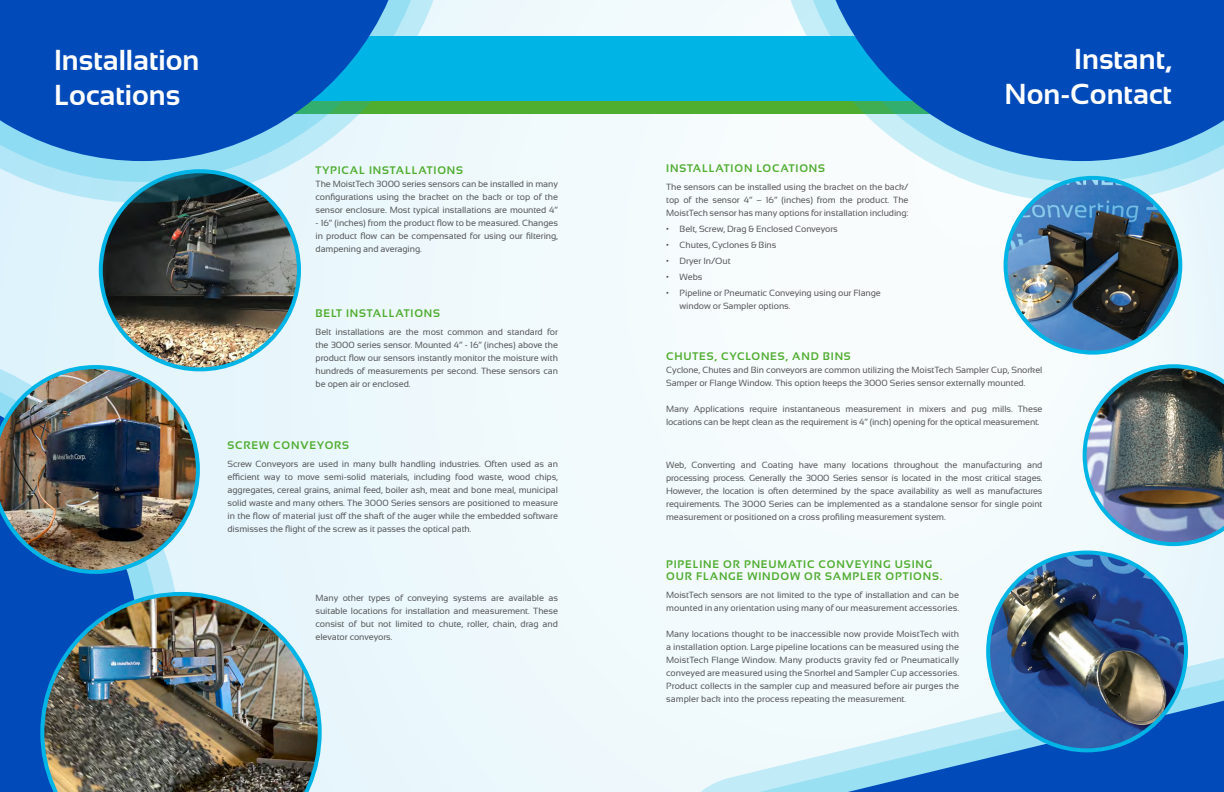
<style>
.page{position:relative;width:1224px;height:792px;background:#f1fafd}
.page>*{position:absolute;margin:0;border:0;box-sizing:border-box;transform-origin:0 0}
.t1{font:700 28.9px/34.6px "Sansation";color:#fff;text-align:right}
.t2{font:700 11px/12px "Sansation";letter-spacing:.075em;color:#4fad2f}
.t3{font:9px/13px "Sansation";letter-spacing:-.01em;color:#57585a;text-align:justify}
</style>
<div class="page">
<svg style="left:986px;top:649px;width:238px;height:21px"></svg>
<svg style="left:701px;top:670px;width:523px;height:122px"></svg>
<svg style="left:712px;top:691px;width:512px;height:101px"></svg>
<svg style="left:0;top:337px;width:184px;height:255px;fill:#e1f4fb"></svg>
<svg style="left:0;top:358px;width:163px;height:234px;fill:#e0f4fb"></svg>
<div style="left:0;top:574px;width:142px;height:218px;background:#004aba"></div>
<img style="left:0;top:365px;width:200px;height:209px">
<img style="left:40px;top:592px;width:282px;height:200px">
<img style="left:101px;top:171px;width:198px;height:198px;border-radius:99px">
<div style="left:154px;top:36px;width:1070px;height:72px;background:#00b5e6"></div>
<div style="left:104px;top:102px;width:1120px;height:12px;background:#4fad2f"></div>
<svg style="left:0;top:0;width:453px;height:203px"></svg>
<svg style="left:0;top:0;width:432px;height:182px"></svg>
<svg style="left:0;top:0;width:411px;height:161px;background:#1f6dc4"></svg>
<svg style="left:771px;top:0;width:453px;height:203px"></svg>
<svg style="left:792px;top:0;width:432px;height:182px"></svg>
<svg style="left:813px;top:0;width:411px;height:161px;background:#216dc4"></svg>
<img style="left:1083px;top:364px;width:141px;height:182px">
<img style="left:988px;top:553px;width:198px;height:197px;border-radius:99px">
<div style="left:986px;top:551px;width:202px;height:201px;border:4px solid #00b5e6;border-radius:50%"></div>
<img style="left:1006px;top:178px;width:174px;height:175px;border-radius:87px">
<div style="left:1004px;top:176px;width:178px;height:179px;border:4px solid #00b5e6;border-radius:50%"></div>
<h1 class="t1" style="left:54px;top:43px;width:147px;text-align:left">Installation<br>Locations</h1>
<p class="t2" style="left:316px;top:164px;width:149px">TYPICAL INSTALLATIONS</p>
<p class="t3" style="left:316px;top:178px;width:244px">The MoistTech 3000 series sensors can be installed in many configurations using the bracket on the back or top of the sensor enclosure. Most typical installations are mounted 4”</p>
<p class="t3" style="left:316px;top:217px;width:244px">- 16” (inches) from the product flow to be measured. Changes in product flow can be compensated for using our filtering, dampening and averaging.</p>
<p class="t2" style="left:316px;top:308px;width:126px">BELT INSTALLATIONS</p>
<p class="t3" style="left:316px;top:325px;width:244px">Belt installations are the most common and standard for the 3000 series sensor. Mounted 4” - 16” (inches) above the product flow our sensors instantly monitor the moisture with hundreds of measurements per second. These sensors can be open air or enclosed.</p>
<p class="t2" style="left:228px;top:439px;width:123px">SCREW CONVEYORS</p>
<p class="t3" style="left:228px;top:457px;width:332px">Screw Conveyors are used in many bulk handling industries. Often used as an efficient way to move semi-solid materials, including food waste, wood chips, aggregates, cereal grains, animal feed, boiler ash, meat and bone meal, municipal solid waste and many others. The 3000 Series sensors are positioned to measure in the flow of material just off the shaft of the auger while the embedded software dismisses the flight of the screw as it passes the optical path.</p>
<p class="t3" style="left:316px;top:591px;width:244px">Many other types of conveying systems are available as suitable locations for installation and measurement. These consist of but not limited to chute, roller, chain, drag and elevator conveyors.</p>
<p class="t2" style="left:666px;top:162px;width:160px">INSTALLATION LOCATIONS</p>
<p class="t3" style="left:666px;top:180px;width:244px">The sensors can be installed using the bracket on the back/ top of the sensor 4” – 16” (inches) from the product. The MoistTech sensor has many options for installation including:</p>
<p class="t3" style="left:666px;top:222px;width:173px">• Belt, Screw, Drag &amp; Enclosed Conveyors</p>
<p class="t3" style="left:666px;top:238px;width:112px">• Chutes, Cyclones &amp; Bins</p>
<p class="t3" style="left:666px;top:254px;width:66px">• Dryer In/Out</p>
<p class="t3" style="left:666px;top:270px;width:38px">• Webs</p>
<p class="t3" style="left:680px;top:286px;width:203px;text-indent:-14px">• Pipeline or Pneumatic Conveying using our Flange window or Sampler options.</p>
<h1 class="t1" style="left:1005px;top:42px;width:169px">Instant,<br>Non-Contact</h1>
<p class="t2" style="left:666px;top:350px;width:186px">CHUTES, CYCLONES, AND BINS</p>
<p class="t3" style="left:666px;top:363px;width:378px">Cyclone, Chutes and Bin conveyors are common utilizing the MoistTech Sampler Cup, Snorkel<br>Samper or Flange Window. This option keeps the 3000 Series sensor externally mounted.</p>
<p class="t3" style="left:666px;top:402px;width:378px">Many Applications require instantaneous measurement in mixers and pug mills. These locations can be kept clean as the requirement is 4” (inch) opening for the optical measurement.</p>
<p class="t3" style="left:666px;top:458px;width:378px">Web, Converting and Coating have many locations throughout the manufacturing and processing process. Generally the 3000 Series sensor is located in the most critical stages.<br>However, the location is often determined by the space availability as well as manufactures requirements. The 3000 Series can be implemented as a standalone sensor for single point measurement or positioned on a cross profiling measurement system.</p>
<p class="t2" style="left:666px;top:558px;width:278px">PIPELINE OR PNEUMATIC CONVEYING USING<br>OUR FLANGE WINDOW OR SAMPLER OPTIONS.</p>
<p class="t3" style="left:666px;top:588px;width:294px">MoistTech sensors are not limited to the type of installation and can be mounted in any orientation using many of our measurement accessories.</p>
<p class="t3" style="left:666px;top:627px;width:294px">Many locations thought to be inaccessible now provide MoistTech with a installation option. Large pipeline locations can be measured using the MoistTech Flange Window. Many products gravity fed or Pneumatically conveyed are measured using the Snorkel and Sampler Cup accessories.<br>Product collects in the sampler cup and measured before air purges the sampler back into the process repeating the measurement.</p>
</div>
